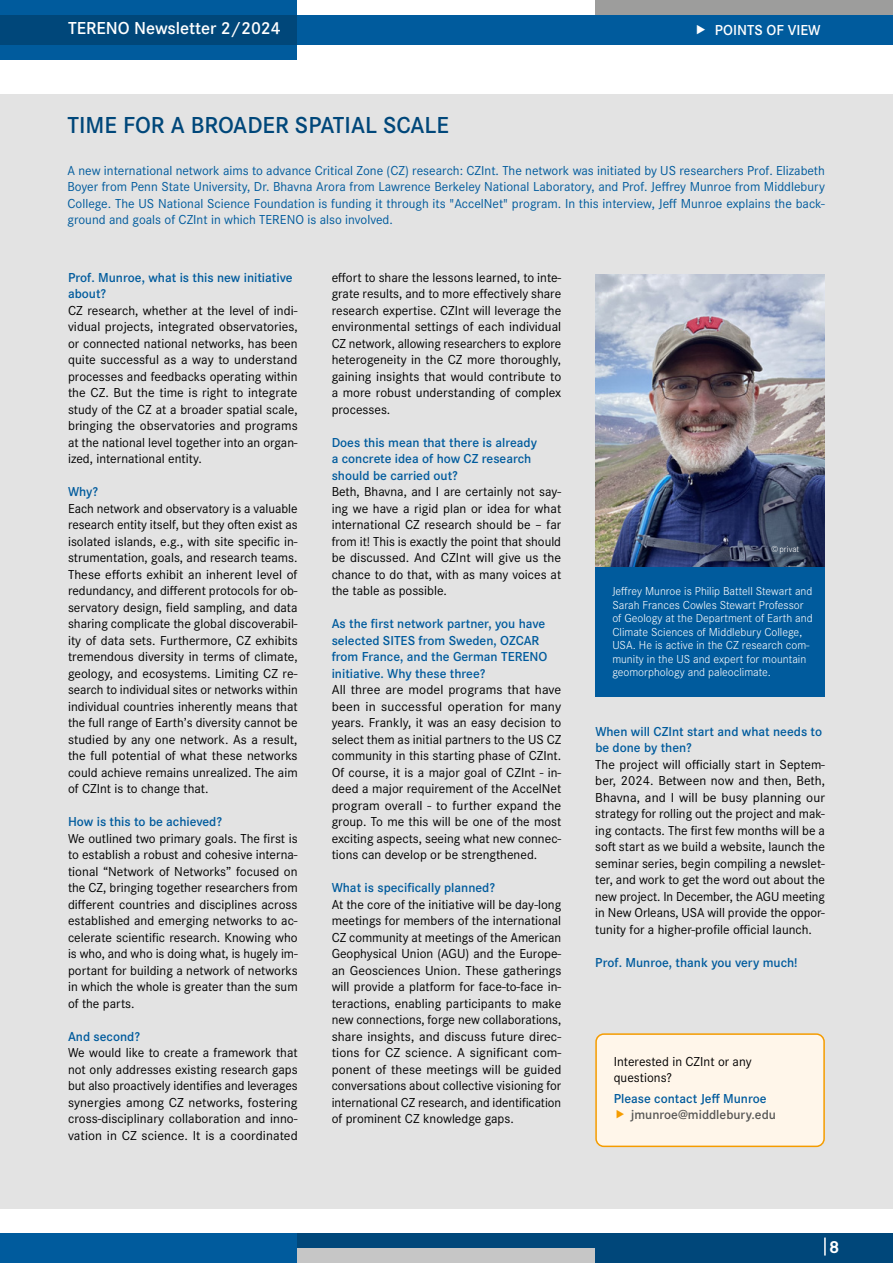
<style>
.page{position:relative;width:893px;height:1263px;background:#fff}
.page>*{position:absolute;margin:0;border:0;box-sizing:border-box;transform-origin:0 0}
.t1{font:600 24px "Corporate S Pro";color:#00477a}
.t2{font:600 18px "Corporate S Pro";color:#fff}
.t3{font:700 18px "Corporate S Pro";color:#fff}
.t4{font:600 15px "Corporate S Pro";color:#fff}
.t5{font:13.5px/16.5px "Corporate S Pro";color:#000;text-align:justify}
.t6{font:13.5px/16.5px "Corporate S Pro";color:#005b9d;text-align:justify}
.t7{font:600 13.5px/16.5px "Corporate S Pro";color:#005b9d}
.t8{font:600 13.5px "Corporate S Pro";color:#575756}
.t9{font:300 12px/13.5px "Corporate S Pro";color:#fff}
.t10{font:300 9px "Corporate S Pro";color:#fff}
</style>
<div class="page">
<div style="left:0;top:94px;width:893px;height:1115px;background:#e3e3e3"></div>
<div style="left:0;top:0;width:298px;height:15px;background:#005b9d"></div>
<div style="left:0;top:45px;width:298px;height:15px;background:#005b9d"></div>
<div style="left:0;top:15px;width:298px;height:30px;background:#00477a"></div>
<div style="left:595px;top:0;width:298px;height:15px;background:#9d9d9c"></div>
<div style="left:298px;top:15px;width:595px;height:30px;background:#005b9d"></div>
<div style="left:0;top:1248px;width:298px;height:15px;background:#005b9d"></div>
<div style="left:0;top:1233px;width:298px;height:15px;background:#005b9d"></div>
<div style="left:298px;top:1248px;width:297px;height:15px;background:#c6c6c6"></div>
<div style="left:298px;top:1233px;width:297px;height:15px;background:#00477a"></div>
<div style="left:595px;top:1248px;width:298px;height:15px;background:#00477a"></div>
<div style="left:595px;top:1233px;width:298px;height:15px;background:#00477a"></div>
<svg style="left:824px;top:1237px;width:2px;height:18px"></svg>
<img style="left:595px;top:274px;width:230px;height:293px">
<div style="left:595px;top:567px;width:230px;height:130px;background:#005b9d"></div>
<div style="left:596px;top:1034px;width:228px;height:112px;background:#fff6ea;border-radius:8px"></div>
<div style="left:595px;top:1033px;width:230px;height:114px;border:2px solid #f59c00;border-radius:8px"></div>
<h2 class="t2" style="left:68px;top:15px;width:214px">TERENO Newsletter 2/2024</h2>
<p class="t4" style="left:715px;top:19px;width:107px">POINTS OF VIEW</p>
<h1 class="t1" style="left:68px;top:108px;width:383px">TIME FOR A BROADER SPATIAL SCALE</h1>
<p class="t6" style="left:68px;top:161px;width:759px">A new international network aims to advance Critical Zone (CZ) research: CZInt. The network was initiated by US researchers Prof. Elizabeth Boyer from Penn State University, Dr. Bhavna Arora from Lawrence Berkeley National Laboratory, and Prof. Jeffrey Munroe from Middlebury College. The US National Science Foundation is funding it through its "AccelNet" program. In this interview, Jeff Munroe explains the back&shy;ground and goals of CZInt in which TERENO is also involved.</p>
<p class="t7" style="left:68px;top:268px;width:226px">Prof. Munroe, what is this new initiative about?</p>
<p class="t5" style="left:68px;top:301px;width:231px">CZ research, whether at the level of indi&shy;vidual projects, integrated observatories, or connected national networks, has been quite successful as a way to understand processes and feedbacks operating within the CZ. But the time is right to integrate study of the CZ at a broader spatial scale, bringing the observatories and programs at the national level together into an organ&shy;ized, international entity.</p>
<p class="t7" style="left:68px;top:483px;width:32px">Why?</p>
<p class="t5" style="left:68px;top:499px;width:231px">Each network and observatory is a valuable research entity itself, but they often exist as isolated islands, e.g., with site specific in&shy;strumentation, goals, and research teams.<br>These efforts exhibit an inherent level of redundancy, and different protocols for ob&shy;servatory design, field sampling, and data sharing complicate the global discoverabil&shy;ity of data sets. Furthermore, CZ exhibits tremendous diversity in terms of climate, geology, and ecosystems. Limiting CZ re&shy;search to individual sites or networks within individual countries inherently means that the full range of Earth’s diversity cannot be studied by any one network. As a result, the full potential of what these networks could achieve remains unrealized. The aim of CZInt is to change that.</p>
<p class="t7" style="left:68px;top:813px;width:155px">How is this to be achieved?</p>
<p class="t5" style="left:68px;top:829px;width:231px">We outlined two primary goals. The first is to establish a robust and cohesive interna&shy;tional “Network of Networks” focused on the CZ, bringing together researchers from different countries and disciplines across established and emerging networks to ac&shy;celerate scientific research. Knowing who is who, and who is doing what, is hugely im&shy;portant for building a network of networks in which the whole is greater than the sum of the parts.</p>
<p class="t7" style="left:68px;top:1027px;width:73px">And second?</p>
<p class="t5" style="left:68px;top:1044px;width:231px">We would like to create a framework that not only addresses existing research gaps but also proactively identifies and leverages synergies among CZ networks, fostering cross-disciplinary collaboration and inno&shy;vation in CZ science. It is a coordinated</p>
<p class="t5" style="left:332px;top:268px;width:231px">effort to share the lessons learned, to inte&shy;grate results, and to more effectively share research expertise. CZInt will leverage the environmental settings of each individual CZ network, allowing researchers to explore heterogeneity in the CZ more thoroughly, gaining insights that would contribute to a more robust understanding of complex processes.</p>
<p class="t7" style="left:332px;top:433px;width:207px">Does this mean that there is already a concrete idea of how CZ research should be carried out?</p>
<p class="t5" style="left:332px;top:483px;width:231px">Beth, Bhavna, and I are certainly not say&shy;ing we have a rigid plan or idea for what international CZ research should be – far from it! This is exactly the point that should be discussed. And CZInt will give us the chance to do that, with as many voices at the table as possible.</p>
<p class="t7" style="left:332px;top:615px;width:217px">As the first network partner, you have selected SITES from Sweden, OZCAR from France, and the German TERENO initiative. Why these three?</p>
<p class="t5" style="left:332px;top:681px;width:231px">All three are model programs that have been in successful operation for many years. Frankly, it was an easy decision to select them as initial partners to the US CZ community in this starting phase of CZInt.<br>Of course, it is a major goal of CZInt - in&shy;deed a major requirement of the AccelNet program overall - to further expand the group. To me this will be one of the most exciting aspects, seeing what new connec&shy;tions can develop or be strengthened.</p>
<p class="t7" style="left:332px;top:879px;width:165px">What is specifically planned?</p>
<p class="t5" style="left:332px;top:895px;width:231px">At the core of the initiative will be day-long meetings for members of the international CZ community at meetings of the American Geophysical Union (AGU) and the Europe&shy;an Geosciences Union. These gatherings will provide a platform for face-to-face in&shy;teractions, enabling participants to make new connections, forge new collaborations, share insights, and discuss future direc&shy;tions for CZ science. A significant com&shy;ponent of these meetings will be guided conversations about collective visioning for international CZ research, and identification of prominent CZ knowledge gaps.</p>
<p class="t10" style="left:771px;top:543px;width:30px">© privat</p>
<p class="t9" style="left:612px;top:584px;width:202px">Jeffrey Munroe is Philip Battell Stewart and Sarah Frances Cowles Stewart Professor of Geology at the Department of Earth and Climate Sciences of Middlebury College, USA. He is active in the CZ research com&shy;munity in the US and expert for mountain geomorphology and paleoclimate.</p>
<p class="t7" style="left:595px;top:722px;width:228px">When will CZInt start and what needs to be done by then?</p>
<p class="t5" style="left:595px;top:755px;width:231px">The project will officially start in Septem&shy;ber, 2024. Between now and then, Beth, Bhavna, and I will be busy planning our strategy for rolling out the project and mak&shy;ing contacts. The first few months will be a soft start as we build a website, launch the seminar series, begin compiling a newslet&shy;ter, and work to get the word out about the new project. In December, the AGU meeting in New Orleans, USA will provide the oppor&shy;tunity for a higher-profile official launch.</p>
<p class="t7" style="left:595px;top:953px;width:204px">Prof. Munroe, thank you very much!</p>
<p class="t5" style="left:614px;top:1052px;width:139px">Interested in CZInt or any questions?</p>
<p class="t7" style="left:614px;top:1089px;width:154px">Please contact Jeff Munroe</p>
<p class="t8" style="left:631px;top:1105px;width:147px">jmunroe@middlebury.edu</p>
<h2 class="t3" style="left:829px;top:1232px;width:12px">8</h2>
</div>
